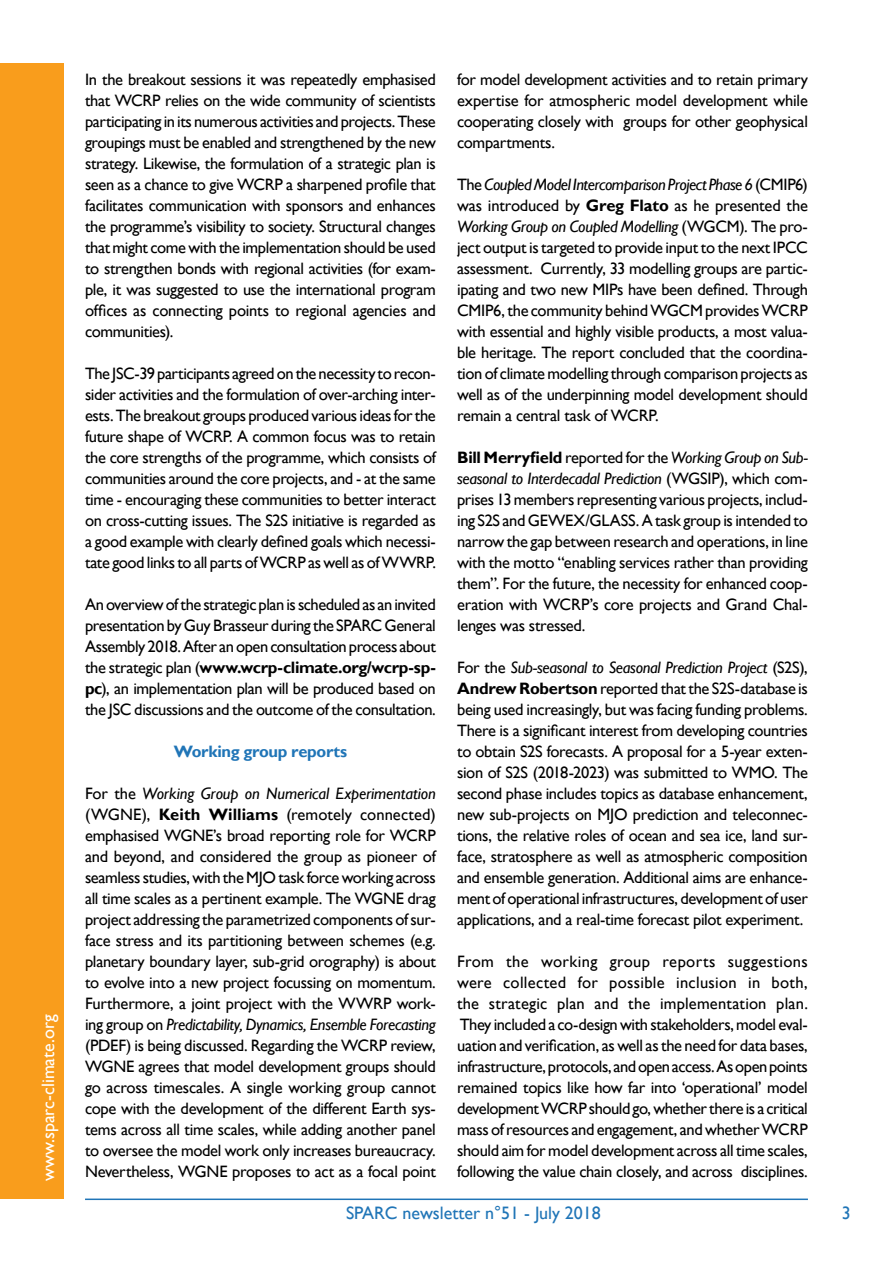
<style>
.page{position:relative;width:893px;height:1263px;background:#fff}
.page>*{position:absolute;margin:0;border:0;box-sizing:border-box;transform-origin:0 0}
.t1{font:18px "Gill Sans";color:#2075b7}
.t2{font:18px "Gill Sans";color:#fff}
.t3{font:16.5px/21px "Gill Sans";letter-spacing:-.02em;color:#000;text-align:justify}
.t4{font:700 16.5px "Gill Sans";letter-spacing:-.02em;color:#2075b7}
.s1{font-weight:700}
.s2{font-style:italic}
</style>
<div class="page">
<div style="left:0;top:64px;width:64px;height:1135px;background:#f99d1c"></div>
<hr style="left:85px;top:1198px;width:723px;height:2px;background:#2075b7">
<p class="t2" style="left:38px;top:1181px;width:168px;rotate:-90deg">www.sparc-climate.org</p>
<p class="t3" style="left:85px;top:69px;width:352px">In the breakout sessions it was repeatedly emphasised that WCRP relies on the wide community of scientists participating in its numerous activities and projects. These groupings must be enabled and strengthened by the new strategy. Likewise, the formulation of a strategic plan is seen as a chance to give WCRP a sharpened profile that facilitates communication with sponsors and enhances the programme’s visibility to society. Structural changes that might come with the implementation should be used to strengthen bonds with regional activities (for exam&shy;ple, it was suggested to use the international program offices as connecting points to regional agencies and communities).</p>
<p class="t3" style="left:85px;top:363px;width:352px">The JSC-39 participants agreed on the necessity to recon&shy;sider activities and the formulation of over-arching inter&shy;ests. The breakout groups produced various ideas for the future shape of WCRP. A common focus was to retain the core strengths of the programme, which consists of communities around the core projects, and - at the same time - encouraging these communities to better interact on cross-cutting issues. The S2S initiative is regarded as a good example with clearly defined goals which necessi&shy;tate good links to all parts of WCRP as well as of WWRP.</p>
<p class="t3" style="left:85px;top:594px;width:352px">An overview of the strategic plan is scheduled as an invited presentation by Guy Brasseur during the SPARC General Assembly 2018. After an open consultation process about the strategic plan (<span class="s1">www.wcrp-climate.org/wcrp-sp&shy;pc</span>), an implementation plan will be produced based on the JSC discussions and the outcome of the consultation.</p>
<p class="t4" style="left:174px;top:741px;width:175px">Working group reports</p>
<p class="t3" style="left:85px;top:783px;width:352px">For the <span class="s2">Working Group on Numerical Experimentation </span>(WGNE), <span class="s1">Keith Williams</span> (remotely connected) emphasised WGNE’s broad reporting role for WCRP and beyond, and considered the group as pioneer of seamless studies, with the MJO task force working across all time scales as a pertinent example. The WGNE drag project addressing the parametrized components of sur&shy;face stress and its partitioning between schemes (e.g. planetary boundary layer, sub-grid orography) is about to evolve into a new project focussing on momentum.<br>Furthermore, a joint project with the WWRP work&shy;ing group on <span class="s2">Predictability, Dynamics, Ensemble Forecasting </span>(PDEF) is being discussed. Regarding the WCRP review, WGNE agrees that model development groups should go across timescales. A single working group cannot cope with the development of the different Earth sys&shy;tems across all time scales, while adding another panel to oversee the model work only increases bureaucracy.<br>Nevertheless, WGNE proposes to act as a focal point</p>
<p class="t3" style="left:457px;top:69px;width:352px">for model development activities and to retain primary expertise for atmospheric model development while cooperating closely with groups for other geophysical compartments.</p>
<p class="t3" style="left:457px;top:174px;width:352px">The <span class="s2">Coupled Model Intercomparison Project Phase 6</span> (CMIP6) was introduced by <span class="s1">Greg Flato</span> as he presented the <span class="s2">Working Group on Coupled Modelling</span> (WGCM). The pro&shy;ject output is targeted to provide input to the next IPCC assessment. Currently, 33 modelling groups are partic&shy;ipating and two new MIPs have been defined. Through CMIP6, the community behind WGCM provides WCRP with essential and highly visible products, a most valua&shy;ble heritage. The report concluded that the coordina&shy;tion of climate modelling through comparison projects as well as of the underpinning model development should remain a central task of WCRP.</p>
<p class="t3" style="left:457px;top:447px;width:352px"><span class="s1">Bill Merryfield</span> reported for the <span class="s2">Working Group on Sub&shy;seasonal to Interdecadal Prediction</span> (WGSIP), which com&shy;prises 13 members representing various projects, includ&shy;ing S2S and GEWEX/GLASS. A task group is intended to narrow the gap between research and operations, in line with the motto “enabling services rather than providing them”. For the future, the necessity for enhanced coop&shy;eration with WCRP’s core projects and Grand Chal&shy;lenges was stressed.</p>
<p class="t3" style="left:457px;top:657px;width:352px">For the <span class="s2">Sub-seasonal to Seasonal Prediction Project</span> (S2S), <span class="s1">Andrew Robertson</span> reported that the S2S-database is being used increasingly, but was facing funding problems.<br>There is a significant interest from developing countries to obtain S2S forecasts. A proposal for a 5-year exten&shy;sion of S2S (2018-2023) was submitted to WMO. The second phase includes topics as database enhancement, new sub-projects on MJO prediction and teleconnec&shy;tions, the relative roles of ocean and sea ice, land sur&shy;face, stratosphere as well as atmospheric composition and ensemble generation. Additional aims are enhance&shy;ment of operational infrastructures, development of user applications, and a real-time forecast pilot experiment.</p>
<p class="t3" style="left:457px;top:951px;width:352px">From the working group reports suggestions were collected for possible inclusion in both, the strategic plan and the implementation plan.<br>They included a co-design with stakeholders, model eval&shy;uation and verification, as well as the need for data bases, infrastructure, protocols, and open access. As open points remained topics like how far into ‘operational’ model development WCRP should go, whether there is a critical mass of resources and engagement, and whether WCRP should aim for model development across all time scales, following the value chain closely, and across disciplines.</p>
<p class="t1" style="left:346px;top:1202px;width:256px">SPARC newsletter n°51 - July 2018</p>
<p class="t1" style="left:842px;top:1202px;width:10px">3</p>
</div>
